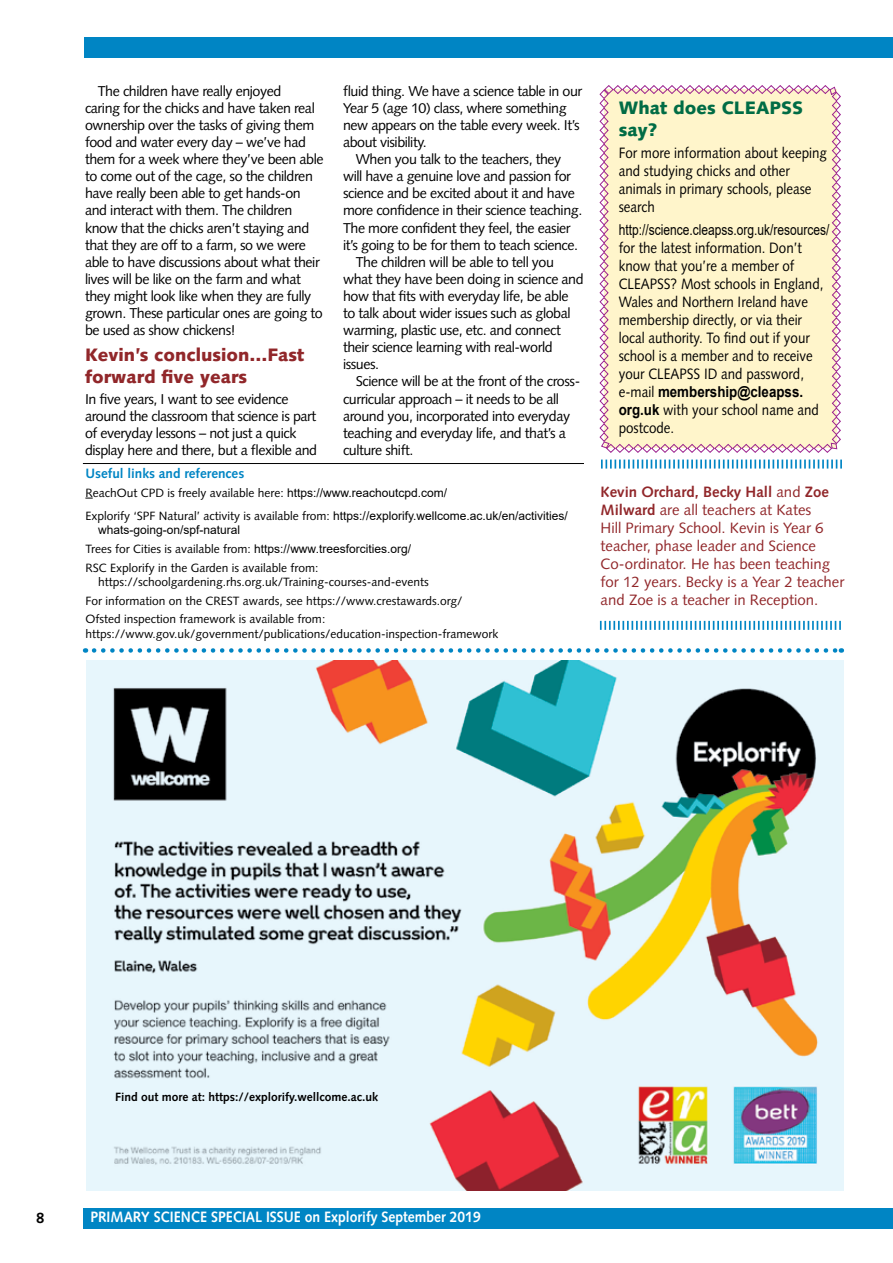
<style>
.page{position:relative;width:893px;height:1263px;background:#fff}
.page>*{position:absolute;margin:0;border:0;box-sizing:border-box;transform-origin:0 0}
.t1{font:900 18px/21.6px "Syntax";color:#91272a}
.t2{font:900 18px/21.6px "Syntax";color:#006c45}
.t3{font:15px/18px "Syntax";color:#000;scale:.89 1}
.t4{font:15px/18px "Syntax";color:#91272a}
.t5{font:700 15px "Syntax";color:#fff;scale:.93 1}
.t6{font:15px "Arial";color:#000;scale:.8 1}
.t7{font:700 15px "Arial";color:#000;scale:.89 1}
.t8{font:700 15px "Syntax";color:#000}
.t9{font:14.25px/17.1px "Syntax";letter-spacing:-.03em;color:#000}
.t10{font:700 13.5px "Syntax";color:#0085c4}
.t11{font:12px/14.4px "Syntax";color:#000}
.t12{font:12px/14.4px "Arial";color:#000}
.t13{font:700 12px "Syntax";color:#000}
.s1{font-family:"Arial"}
.s2{font-family:"Syntax"}
.s3{font-family:"Syntax";font-weight:400}
.s4{font-family:"Arial";font-weight:700}
.s5{font-weight:700}
</style>
<div class="page">
<div style="left:83px;top:1208px;width:810px;height:21px;background:#0085c4"></div>
<img style="left:86px;top:660px;width:757px;height:531px">
<svg style="left:599px;top:85px;width:242px;height:368px;background:#fdf2cf"></svg>
<svg style="left:94px;top:648px;width:748px;height:5px"></svg>
<svg style="left:601px;top:460px;width:241px;height:9px"></svg>
<svg style="left:600px;top:621px;width:241px;height:9px"></svg>
<div style="left:85px;top:37px;width:808px;height:20px;background:#0085c4"></div>
<hr style="left:83px;top:463px;width:501px;height:1px;background:#000">
<div style="left:106px;top:1088px;width:282px;height:23px;background:#e7f6fc"></div>
<p class="t9" style="left:85px;top:82px;width:240px;text-indent:13px">The children have really enjoyed<br>caring for the chicks and have taken real ownership over the tasks of giving them food and water every day – we’ve had them for a week where they’ve been able to come out of the cage, so the children have really been able to get hands-on and interact with them. The children know that the chicks aren’t staying and that they are off to a farm, so we were able to have discussions about what their lives will be like on the farm and what they might look like when they are fully grown. These particular ones are going to be used as show chickens!</p>
<p class="t1" style="left:85px;top:344px;width:221px">Kevin’s conclusion…Fast forward five years</p>
<p class="t9" style="left:85px;top:390px;width:234px">In five years, I want to see evidence around the classroom that science is part of everyday lessons – not just a quick display here and there, but a flexible and</p>
<p class="t9" style="left:343px;top:82px;width:241px">fluid thing. We have a science table in our Year 5 (age 10) class, where something new appears on the table every week. It’s about visibility.</p>
<p class="t9" style="left:356px;top:151px;width:207px">When you talk to the teachers, they</p>
<p class="t9" style="left:343px;top:168px;width:230px">will have a genuine love and passion for</p>
<p class="t9" style="left:343px;top:185px;width:233px">science and be excited about it and have</p>
<p class="t9" style="left:343px;top:202px;width:241px">more confidence in their science teaching.</p>
<p class="t9" style="left:343px;top:219px;width:229px">The more confident they feel, the easier</p>
<p class="t9" style="left:343px;top:236px;width:237px">it’s going to be for them to teach science.</p>
<p class="t9" style="left:356px;top:253px;width:200px">The children will be able to tell you</p>
<p class="t9" style="left:343px;top:270px;width:242px">what they have been doing in science and</p>
<p class="t9" style="left:343px;top:287px;width:227px">how that fits with everyday life, be able</p>
<p class="t9" style="left:343px;top:305px;width:229px">to talk about wider issues such as global</p>
<p class="t9" style="left:343px;top:322px;width:219px">warming, plastic use, etc. and connect</p>
<p class="t9" style="left:343px;top:339px;width:211px">their science learning with real-world</p>
<p class="t9" style="left:343px;top:356px;width:38px">issues.</p>
<p class="t9" style="left:356px;top:373px;width:226px">Science will be at the front of the cross-</p>
<p class="t9" style="left:343px;top:390px;width:217px">curricular approach – it needs to be all</p>
<p class="t9" style="left:343px;top:407px;width:229px">around you, incorporated into everyday</p>
<p class="t9" style="left:343px;top:424px;width:224px">teaching and everyday life, and that’s a</p>
<p class="t9" style="left:343px;top:441px;width:72px">culture shift.</p>
<p class="t10" style="left:85px;top:466px;width:160px">Useful links and references</p>
<p class="t11" style="left:85px;top:486px;width:363px">ReachOut CPD is freely available here: <span class="s1">https://www.reachoutcpd.com/</span></p>
<p class="t12" style="left:98px;top:508px;width:471px;text-indent:-13px"><span class="s2">Explorify ‘SPF Natural’ activity is available from:</span> https://explorify.wellcome.ac.uk/en/activities/ whats-going-on/spf-natural</p>
<p class="t12" style="left:85px;top:541px;width:327px"><span class="s2">Trees for Cities is available from:</span> https://www.treesforcities.org/</p>
<p class="t11" style="left:98px;top:560px;width:332px;text-indent:-13px">RSC Explorify in the Garden is available from: https://schoolgardening.rhs.org.uk/Training-courses-and-events</p>
<p class="t11" style="left:85px;top:591px;width:379px;line-height:18.6px">For information on the CREST awards, see https://www.crestawards.org/<br>Ofsted inspection framework is available from:</p>
<p class="t11" style="left:85px;top:626px;width:414px">https://www.gov.uk/government/publications/education-inspection-framework</p>
<p class="t2" style="left:619px;top:97px;width:186px">What does CLEAPSS say?</p>
<p class="t3" style="left:619px;top:144px;width:236px">For more information about keeping and studying chicks and other animals in primary schools, please search</p>
<p class="t6" style="left:619px;top:219px;width:265px">http://science.cleapss.org.uk/resources/</p>
<p class="t3" style="left:619px;top:238px;width:232px">for the latest information. Don’t know that you’re a member of<br>CLEAPSS? Most schools in England,<br>Wales and Northern Ireland have membership directly, or via their local authority. To find out if your school is a member and to receive your CLEAPSS ID and password,</p>
<p class="t7" style="left:619px;top:381px;width:209px"><span class="s3">e-mail</span> membership@cleapss.</p>
<p class="t3" style="left:619px;top:400px;width:227px"><span class="s4">org.uk</span> with your school name and postcode.</p>
<p class="t4" style="left:601px;top:483px;width:245px"><span class="s5">Kevin Orchard, Becky Hall</span> and <span class="s5">Zoe Milward</span> are all teachers at Kates<br>Hill Primary School. Kevin is Year 6 teacher, phase leader and Science Co-ordinator. He has been teaching for 12 years. Becky is a Year 2 teacher and Zoe is a teacher in Reception.</p>
<p class="t13" style="left:115px;top:1090px;width:265px">Find out more at: https://explorify.wellcome.ac.uk</p>
<p class="t8" style="left:36px;top:1209px;width:10px">8</p>
<p class="t5" style="left:90px;top:1208px;width:146px">PRIMARY SCIENCE Special</p>
<p class="t5" style="left:266px;top:1208px;width:232px">issue on Explorify September 2019</p>
</div>
